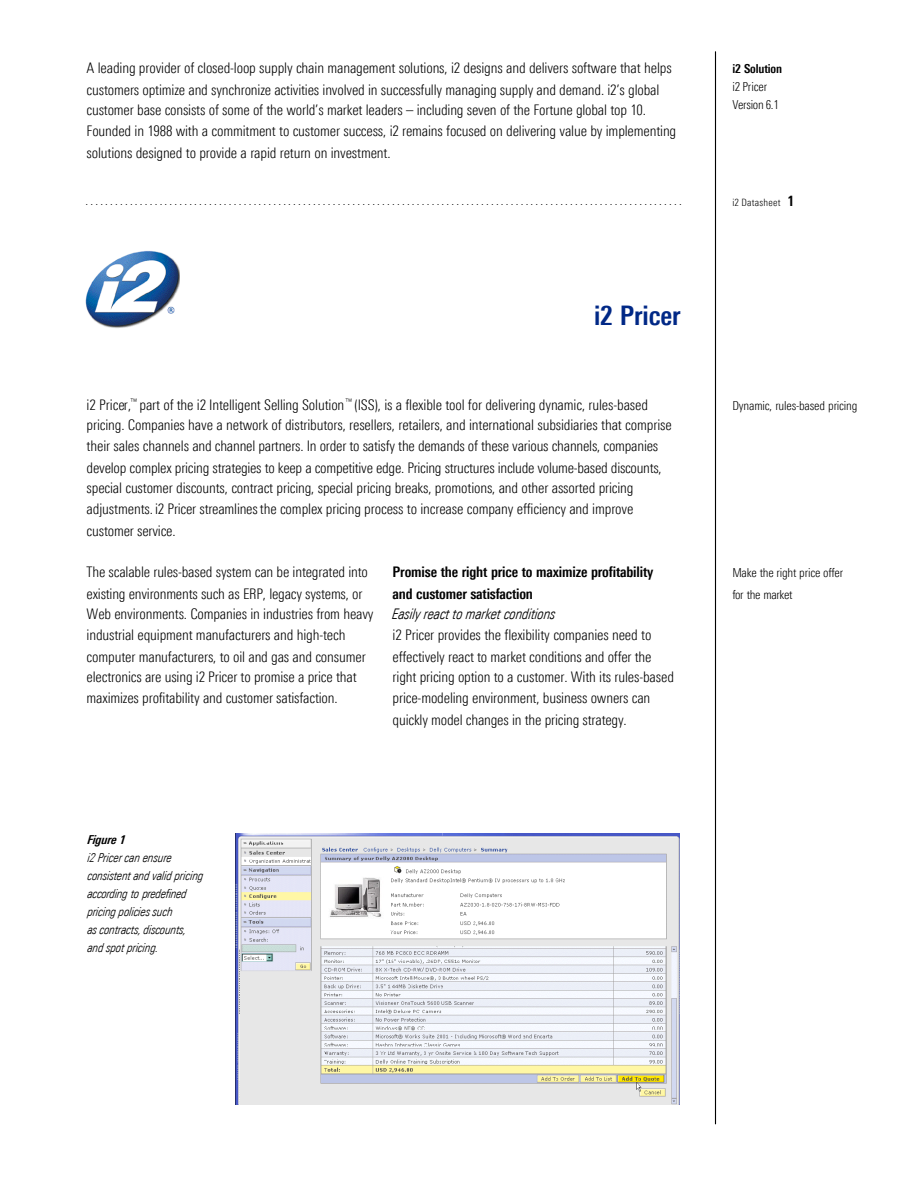
<style>
.page{position:relative;width:918px;height:1188px;background:#fff}
.page>*{position:absolute;margin:0;border:0;box-sizing:border-box;transform-origin:0 0}
.t1{font:700 27px "LT Univers 620 Cond";color:#002886}
.t2{font:300 14.7px/21px "LT Univers 320 Cond";letter-spacing:-.01em;color:#000}
.t3{font:700 14.7px/21.3px "LT Univers 620 Cond";letter-spacing:-.01em;color:#000}
.t4{font:14.7px "LT Univers 321 Cond Light It";letter-spacing:-.01em;color:#000}
.t5{font:300 12.3px/21.3px "LT Univers 320 Cond";letter-spacing:-.015em;color:#000}
.t6{font:12.3px/18px "LT Univers 321 Cond Light It";letter-spacing:-.01em;color:#000}
.t7{font:700 12.3px "LT Univers 620 Cond";letter-spacing:-.015em;color:#000}
.t8{font:12.3px "LT Univers 621 Cond Bold It";letter-spacing:-.01em;color:#000}
.t9{font:300 10.2px "LT Univers 320 Cond";letter-spacing:.02em;color:#000}
.s1{font-family:"LT Univers 620 Cond";font-weight:700;font-size:14.7px}
</style>
<div class="page">
<img style="left:235px;top:834px;width:445px;height:271px">
<hr style="left:715px;top:52px;width:1px;height:1072px;background:#000">
<img style="left:85px;top:250px;width:95px;height:78px">
<p class="t2" style="left:87px;top:57px;width:591px">A leading provider of closed-loop supply chain management solutions, i2 designs and delivers software that helps customers optimize and synchronize activities involved in successfully managing supply and demand. i2’s global customer base consists of some of the world’s market leaders – including seven of the Fortune global top 10.<br>Founded in 1988 with a commitment to customer success, i2 remains focused on delivering value by implementing solutions designed to provide a rapid return on investment.</p>
<p class="t5" style="left:86px;top:190px;width:598px">.........................................................................................................................</p>
<h1 class="t1" style="left:594px;top:300px;width:88px">i2 Pricer</h1>
<p class="t2" style="left:87px;top:394px;width:587px">i2 Pricer,<sup>™</sup> part of the i2 Intelligent Selling Solution<sup>™</sup> (ISS), is a flexible tool for delivering dynamic, rules-based pricing. Companies have a network of distributors, resellers, retailers, and international subsidiaries that comprise their sales channels and channel partners. In order to satisfy the demands of these various channels, companies develop complex pricing strategies to keep a competitive edge. Pricing structures include volume-based discounts, special customer discounts, contract pricing, special pricing breaks, promotions, and other assorted pricing adjustments. i2 Pricer streamlinesthe complex pricing process to increase company efficiency and improve customer service.</p>
<p class="t2" style="left:87px;top:561px;width:289px">The scalable rules-based system can be integrated into existing environments such as ERP, legacy systems, or Web environments. Companies in industries from heavy industrial equipment manufacturers and high-tech computer manufacturers, to oil and gas and consumer electronics are using i2 Pricer to promise a price that maximizes profitability and customer satisfaction.</p>
<p class="t3" style="left:393px;top:561px;width:262px">Promise the right price to maximize profitability and customer satisfaction</p>
<p class="t4" style="left:393px;top:605px;width:165px">Easily react to market conditions</p>
<p class="t2" style="left:393px;top:624px;width:283px">i2 Pricer provides the flexibility companies need to effectively react to market conditions and offer the right pricing option to a customer. With its rules-based price-modeling environment, business owners can quickly model changes in the pricing strategy.</p>
<p class="t8" style="left:88px;top:832px;width:40px">Figure 1</p>
<p class="t6" style="left:88px;top:848px;width:117px">i2 Pricer can ensure consistent and valid pricing according to predefined pricing policies such<br>as contracts, discounts, and spot pricing.</p>
<p class="t7" style="left:732px;top:61px;width:51px">i2 Solution</p>
<p class="t5" style="left:732px;top:78px;width:48px;line-height:18px">i2 Pricer<br>Version 6.1</p>
<p class="t9" style="left:732px;top:196px;width:64px">i2 Datasheet <span class="s1">1</span></p>
<p class="t5" style="left:732px;top:394px;width:127px">Dynamic, rules-based pricing</p>
<p class="t5" style="left:732px;top:562px;width:112px">Make the right price offer for the market</p>
</div>
